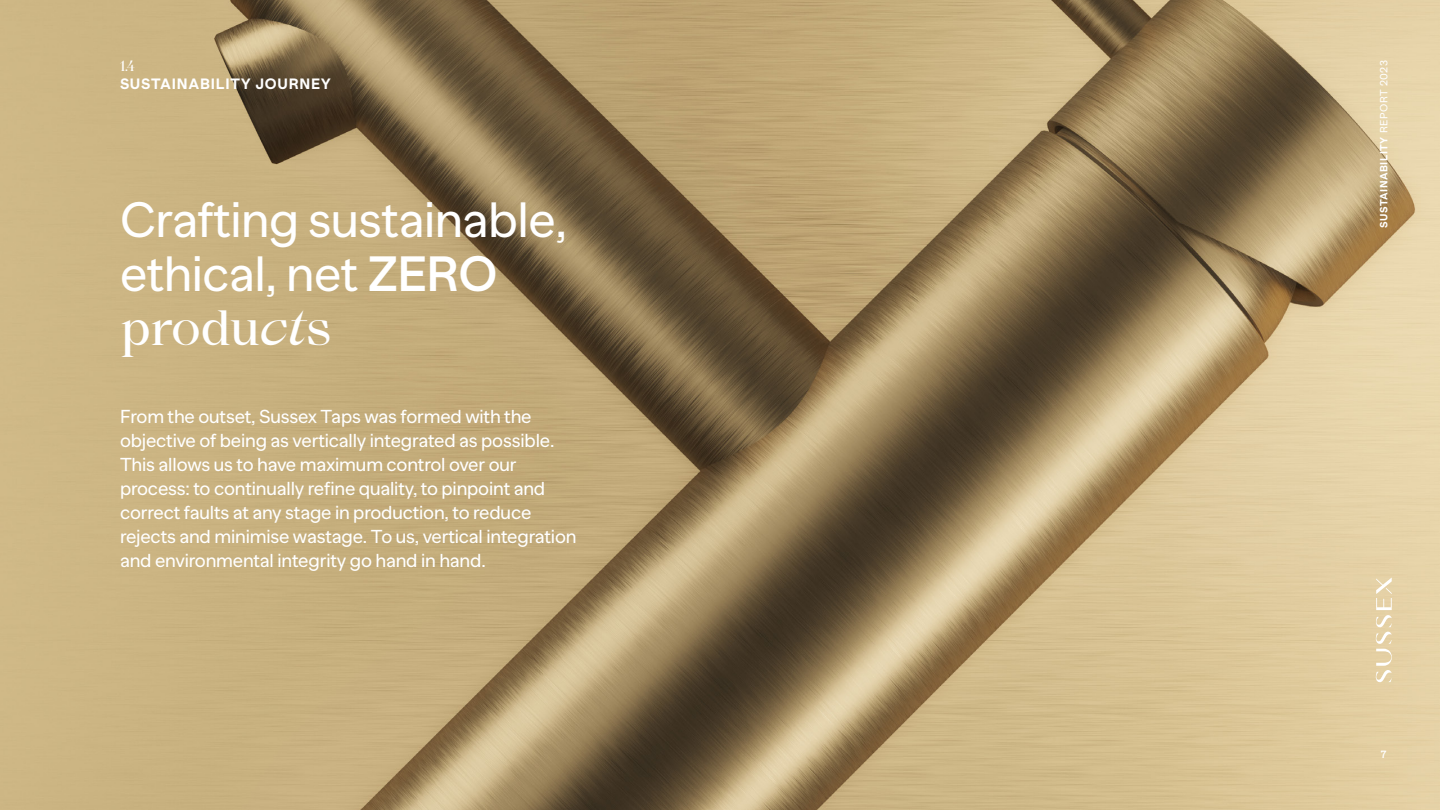
<style>
.page{position:relative;width:1440px;height:810px;background:#fff}
.page>*{position:absolute;margin:0;border:0;box-sizing:border-box;transform-origin:0 0}
.t1{font:49.5px/54px "Banana Grotesk";letter-spacing:-.01em;color:#fff}
.t2{font:49.5px "Cako";letter-spacing:-.03em;color:#fff}
.t3{font:18.75px/24px "Banana Grotesk";letter-spacing:-.01em;color:#fff}
.t4{font:800 15px "Banana Grotesk";letter-spacing:.05em;color:#fff}
.t5{font:15px "Cako";color:#fff}
.t6{font:800 10.5px "Banana Grotesk";letter-spacing:.05em;color:#fff}
.t7{font:600 10.5px "Banana Grotesk";color:#fff}
.s1{font-weight:600}
.s2{font-style:italic}
.s3{font-weight:400}
</style>
<div class="page">
<img style="left:0;top:0;width:1440px;height:810px">
<svg style="left:1376px;top:578px;width:16px;height:104px;background:#ebdbba"></svg>
<p class="t5" style="left:120px;top:57px;width:16px">1.4</p>
<p class="t4" style="left:120px;top:75px;width:213px">SUSTAINABILITY JOURNEY</p>
<h1 class="t1" style="left:120px;top:194px;width:449px">Crafting sustainable, ethical, net <span class="s1">ZERO</span></h1>
<h1 class="t2" style="left:120px;top:300px;width:213px">produ<span class="s2">ct</span>s</h1>
<p class="t3" style="left:120px;top:405px;width:458px">From the outset, Sussex Taps was formed with the objective of being as vertically integrated as possible.<br>This allows us to have maximum control over our process: to continually refine quality, to pinpoint and correct faults at any stage in production, to reduce rejects and minimise wastage. To us, vertical integration and environmental integrity go hand in hand.</p>
<p class="t6" style="left:1378px;top:228px;width:170px;rotate:-90deg">SUSTAINABILITY <span class="s3">REPORT 2023</span></p>
<p class="t7" style="left:1381px;top:748px;width:7px">7</p>
</div>
